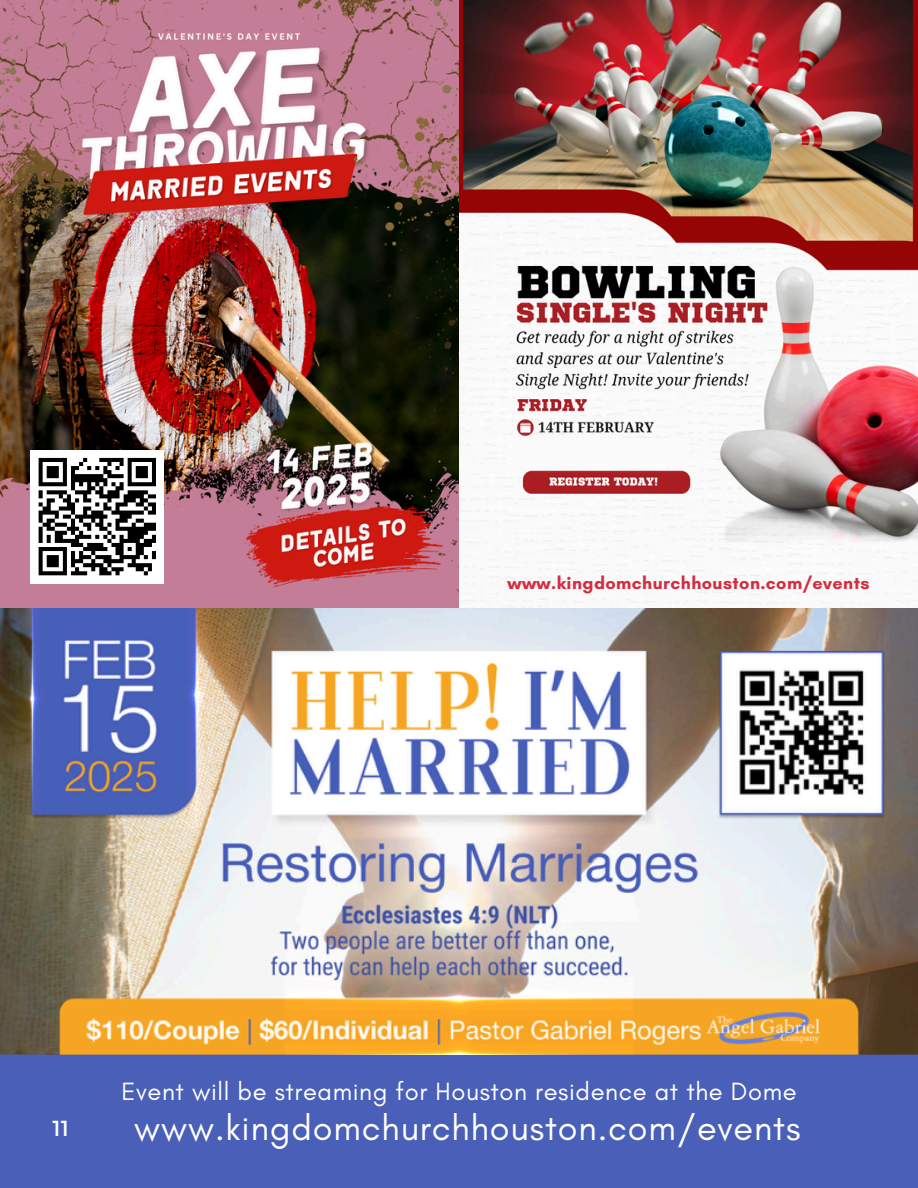
<style>
.page{position:relative;width:918px;height:1188px;background:#fff}
.page>*{position:absolute;margin:0;border:0;box-sizing:border-box;transform-origin:0 0}
.t1{font:36px "Glacial Indifference";letter-spacing:.025em;color:#fff}
.t2{font:25.5px "Glacial Indifference";letter-spacing:.025em;color:#fff}
.t3{font:21.75px "Montserrat";color:#fff}
.t4{font:700 18px "Glacial Indifference";letter-spacing:.025em;color:#d32d41}
</style>
<div class="page">
<img style="left:0;top:0;width:918px;height:1056px">
<div style="left:0;top:1056px;width:918px;height:132px;background:#495fb8"></div>
<div style="left:31px;top:450px;width:133px;height:133px;background:#fff"></div>
<svg style="left:39px;top:458px;width:117px;height:117px"></svg>
<div style="left:507px;top:439px;width:181px;height:28px;background:#fbfbfb"></div>
<p class="t4" style="left:508px;top:572px;width:363px">www.kingdomchurchhouston.com/events</p>
<p class="t3" style="left:52px;top:1114px;width:18px">11</p>
<p class="t2" style="left:121px;top:1076px;width:677px">Event will be streaming for Houston residence at the Dome</p>
<p class="t1" style="left:134px;top:1106px;width:668px">www.kingdomchurchhouston.com/events</p>
</div>
